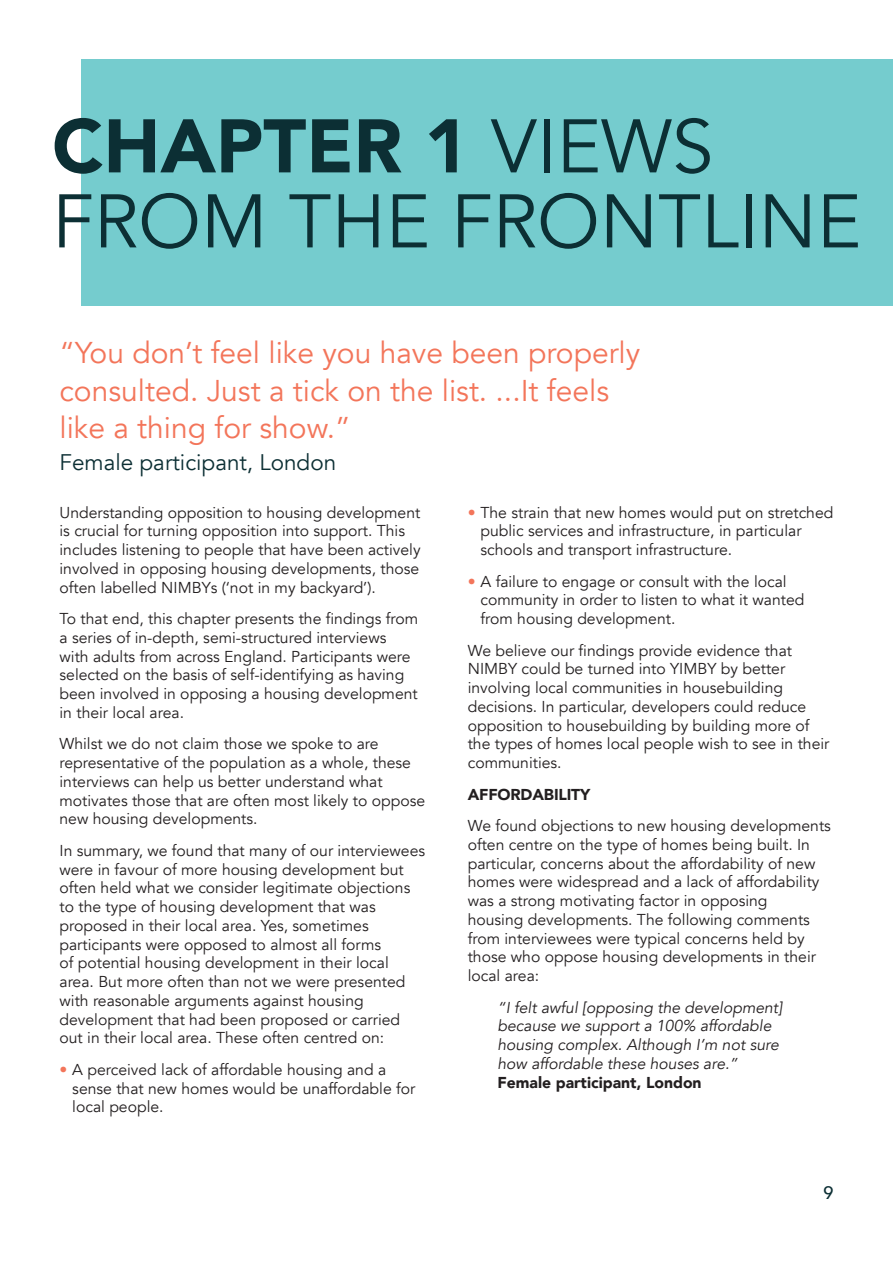
<style>
.page{position:relative;width:893px;height:1263px;background:#fff}
.page>*{position:absolute;margin:0;border:0;box-sizing:border-box;transform-origin:0 0}
.t1{font:75px/75px "Avenir";color:#0c2f34}
.t2{font:30px/37.5px "Avenir";color:#f3755a}
.t3{font:22.5px "Avenir";color:#0c2f34}
.t4{font:500 18px "Avenir";color:#0c2f34}
.BULLETS{font:15.75px/18.8px "Avenir";color:#231f20}
.t5{font:italic 15.75px/18.8px "Avenir";color:#231f20}
.HEADING_IN_TEXT{font:900 15.75px "Avenir";letter-spacing:-.01em;color:#231f20}
.s1{font-weight:900}
.s2{font-family:"Helvetica Neue";font-weight:100;color:#f3755a}
.s3{font-weight:900;font-style:normal}
</style>
<div class="page">
<div style="left:82px;top:60px;width:811px;height:246px;background:#75ccce"></div>
<p class="t1" style="left:52px;top:110px;width:811px"><span class="s1">CHAPTER 1</span> VIEWS<br>FROM THE FRONTLINE</p>
<p class="t2" style="left:60px;top:334px;width:582px">“You don’t feel like you have been properly consulted. Just a tick on the list. ...It feels like a thing for show.”</p>
<p class="t3" style="left:60px;top:448px;width:278px">Female participant, London</p>
<p class="BULLETS" style="left:60px;top:503px;width:363px">Understanding opposition to housing development is crucial for turning opposition into support. This includes listening to people that have been actively involved in opposing housing developments, those often labelled NIMBYs (‘not in my backyard’).</p>
<p class="BULLETS" style="left:60px;top:609px;width:360px">To that end, this chapter presents the findings from a series of in-depth, semi-structured interviews with adults from across England. Participants were selected on the basis of self-identifying as having been involved in opposing a housing development in their local area.</p>
<p class="BULLETS" style="left:60px;top:735px;width:367px">Whilst we do not claim those we spoke to are representative of the population as a whole, these interviews can help us better understand what motivates those that are often most likely to oppose new housing developments.</p>
<p class="BULLETS" style="left:60px;top:841px;width:367px">In summary, we found that many of our interviewees were in favour of more housing development but often held what we consider legitimate objections to the type of housing development that was proposed in their local area. Yes, sometimes participants were opposed to almost all forms<br>of potential housing development in their local area. But more often than not we were presented with reasonable arguments against housing development that had been proposed or carried out in their local area. These often centred on:</p>
<p class="BULLETS" style="left:72px;top:1060px;width:345px;text-indent:-13px"><span class="s2">•</span> A perceived lack of affordable housing and a sense that new homes would be unaffordable for local people.</p>
<p class="BULLETS" style="left:480px;top:503px;width:354px;text-indent:-13px"><span class="s2">•</span> The strain that new homes would put on stretched public services and infrastructure, in particular schools and transport infrastructure.</p>
<p class="BULLETS" style="left:480px;top:572px;width:325px;text-indent:-13px"><span class="s2">•</span> A failure to engage or consult with the local community in order to listen to what it wanted from housing development.</p>
<p class="BULLETS" style="left:468px;top:641px;width:363px">We believe our findings provide evidence that NIMBY could be turned into YIMBY by better involving local communities in housebuilding decisions. In particular, developers could reduce opposition to housebuilding by building more of the types of homes local people wish to see in their communities.</p>
<p class="HEADING_IN_TEXT" style="left:468px;top:781px;width:124px">AFFORDABILITY</p>
<p class="BULLETS" style="left:468px;top:816px;width:365px">We found objections to new housing developments often centre on the type of homes being built. In particular, concerns about the affordability of new homes were widespread and a lack of affordability was a strong motivating factor in opposing<br>housing developments. The following comments from interviewees were typical concerns held by those who oppose housing developments in their local area:</p>
<p class="t5" style="left:497px;top:998px;width:286px">“I felt awful [opposing the development] because we support a 100% affordable housing complex. Although I’m not sure how affordable these houses are.” <span class="s3">Female participant, London</span></p>
<p class="t4" style="left:823px;top:1177px;width:12px">9</p>
</div>
